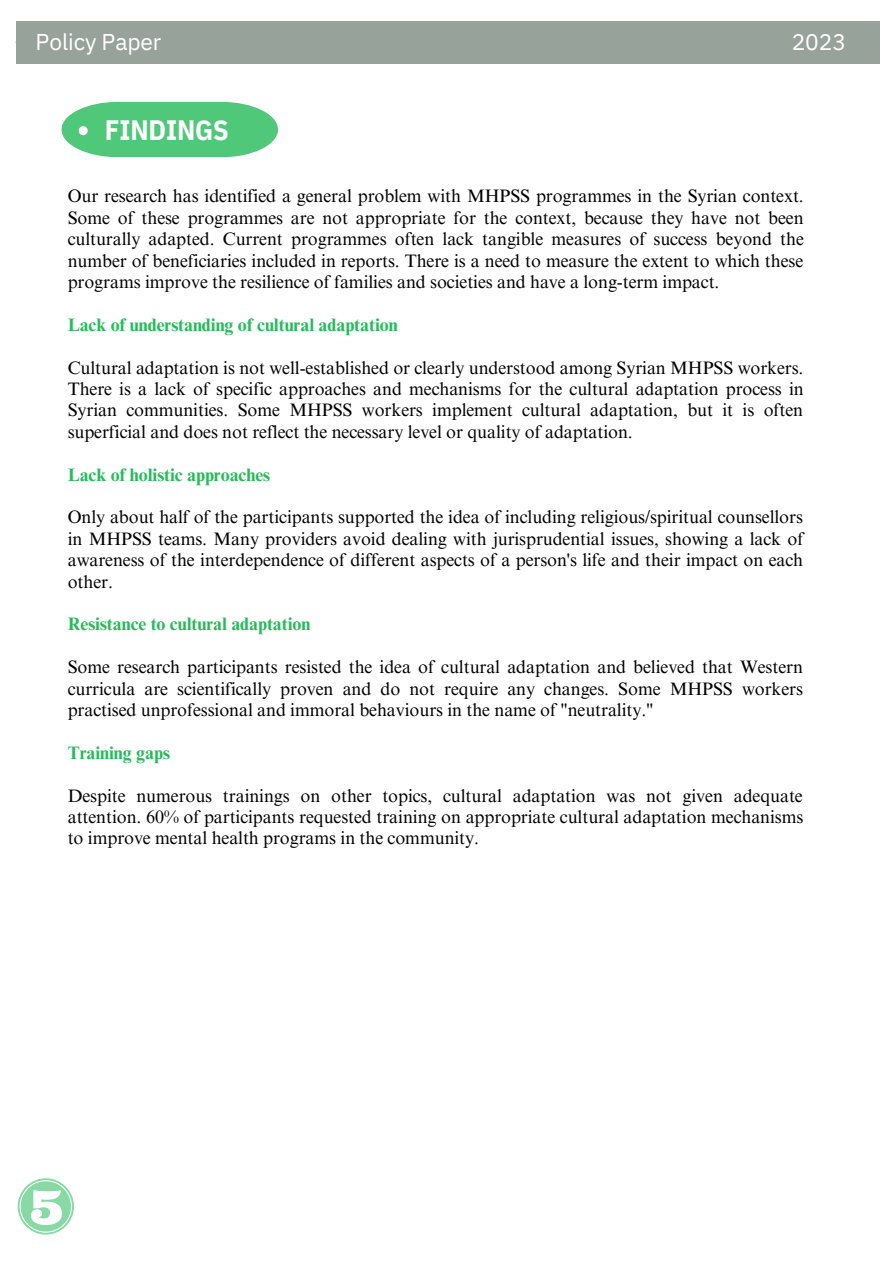
<style>
.page{position:relative;width:894px;height:1264px;background:#fff}
.page>*{position:absolute;margin:0;border:0;box-sizing:border-box;transform-origin:0 0}
.t1{font:700 27.9px "IBM Plex Sans Cond";letter-spacing:-.005em;color:#fff}
.t2{font:22.8px "IBM Plex Sans";letter-spacing:-.005em;color:#fff}
.t3{font:18px/21.5px "Times NRMT Pro";letter-spacing:-.005em;color:#000;text-align:justify}
.t4{font:700 18px "Times NRMT Pro";letter-spacing:-.005em;color:#26bb59}
</style>
<div class="page">
<svg style="left:18px;top:1178px;width:56px;height:56px"></svg>
<div style="left:16px;top:21px;width:863px;height:42px;background:#97a29b"></div>
<hr style="left:15px;top:42px;width:366px;height:1px;background:#97a29b">
<svg style="left:61px;top:102px;width:217px;height:55px;background:#64ce88"></svg>
<p class="t2" style="left:36px;top:27px;width:127px">Policy Paper</p>
<p class="t2" style="left:791px;top:27px;width:56px">2023</p>
<p class="t1" style="left:105px;top:111px;width:125px">FINDINGS</p>
<p class="t3" style="left:68px;top:188px;width:737px">Our research has identified a general problem with MHPSS programmes in the Syrian context.<br>Some of these programmes are not appropriate for the context, because they have not been culturally adapted. Current programmes often lack tangible measures of success beyond the number of beneficiaries included in reports. There is a need to measure the extent to which these programs improve the resilience of families and societies and have a long-term impact.</p>
<p class="t4" style="left:68px;top:318px;width:331px">Lack of understanding of cultural adaptation</p>
<p class="t3" style="left:68px;top:359px;width:737px">Cultural adaptation is not well-established or clearly understood among Syrian MHPSS workers.<br>There is a lack of specific approaches and mechanisms for the cultural adaptation process in Syrian communities. Some MHPSS workers implement cultural adaptation, but it is often superficial and does not reflect the necessary level or quality of adaptation.</p>
<p class="t4" style="left:68px;top:467px;width:204px">Lack of holistic approaches</p>
<p class="t3" style="left:68px;top:509px;width:737px">Only about half of the participants supported the idea of including religious/spiritual counsellors in MHPSS teams. Many providers avoid dealing with jurisprudential issues, showing a lack of awareness of the interdependence of different aspects of a person's life and their impact on each other.</p>
<p class="t4" style="left:68px;top:617px;width:244px">Resistance to cultural adaptation</p>
<p class="t3" style="left:68px;top:658px;width:736px">Some research participants resisted the idea of cultural adaptation and believed that Western curricula are scientifically proven and do not require any changes. Some MHPSS workers practised unprofessional and immoral behaviours in the name of "neutrality."</p>
<p class="t4" style="left:68px;top:746px;width:104px">Training gaps</p>
<p class="t3" style="left:68px;top:787px;width:737px">Despite numerous trainings on other topics, cultural adaptation was not given adequate attention. 60% of participants requested training on appropriate cultural adaptation mechanisms to improve mental health programs in the community.</p>
</div>
